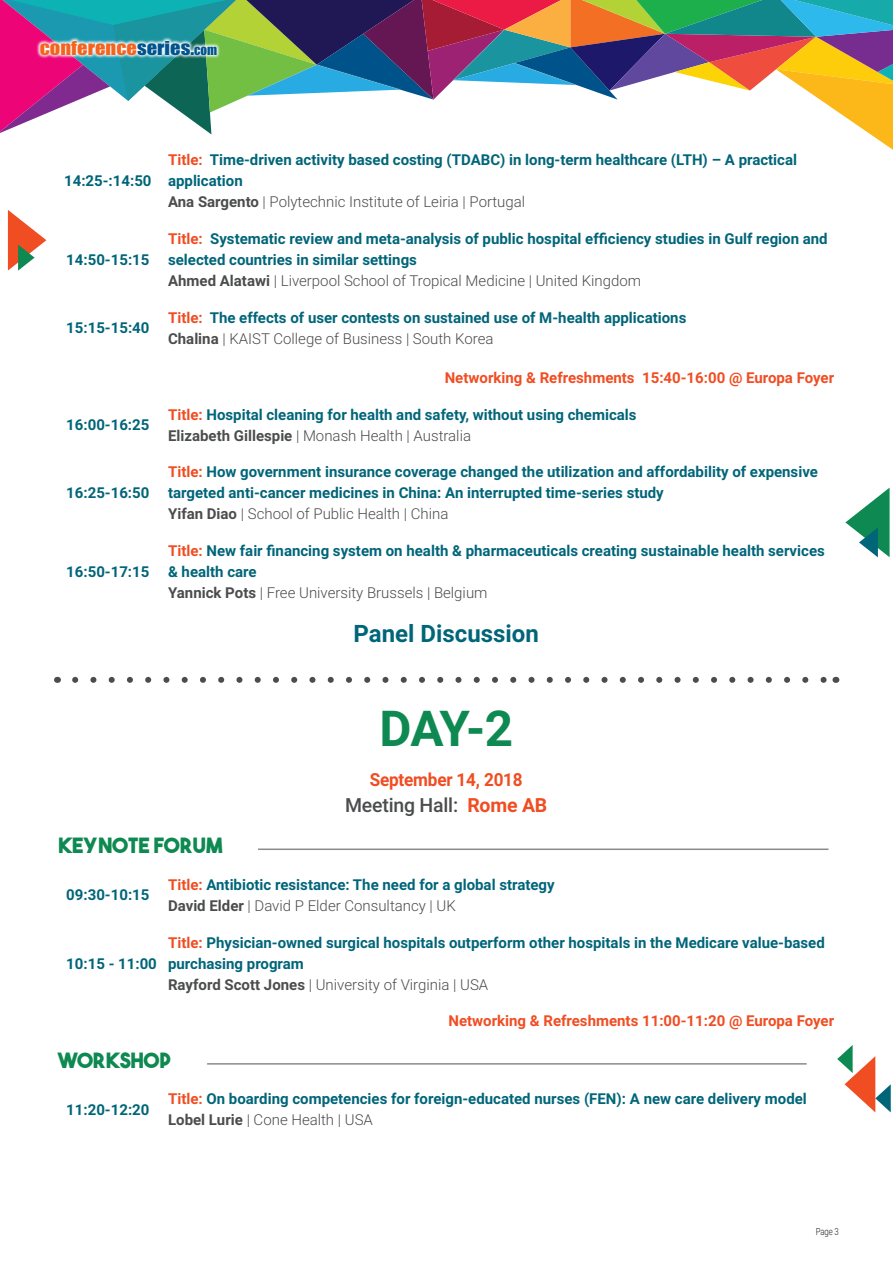
<style>
.page{position:relative;width:893px;height:1263px;background:#fff}
.page>*{position:absolute;margin:0;border:0;box-sizing:border-box;transform-origin:0 0}
.t1{font:700 49.5px "Roboto";color:#0d8951}
.t2{font:700 24px "Roboto";color:#016579}
.t3{font:21px "The Bold Font";color:#0d8951}
.t4{font:500 19.5px "Roboto";letter-spacing:-.01em;color:#4b4c4d}
.t5{font:700 18px "Roboto";letter-spacing:-.01em;color:#f04d22;scale:.95 1}
.t6{font:17.7px "Impact";color:#f36421;scale:1.16 1}
.t7{font:700 15px/21px "Roboto";color:#016579}
.t8{font:700 15px "Roboto";color:#f04d22}
.t9{font:300 15px "Roboto";color:#4b4c4d}
.t10{font:300 9.75px "Roboto";color:#231f20;scale:.8 1}
.s1{color:#00548e}
.s2{font-size:12.6px;color:#00548e}
.s3{color:#f04d22}
.s4{color:#4b4c4d}
.s5{font-weight:300;color:#4b4c4d}
.s6{font-weight:700;color:#f04d22}
.s7{font-weight:700}
</style>
<div class="page">
<svg style="left:0;top:0;width:893px;height:150px"></svg>
<svg style="left:845px;top:488px;width:45px;height:69px"></svg>
<svg style="left:837px;top:1045px;width:54px;height:67px"></svg>
<svg style="left:36px;top:37px;width:185px;height:22px"></svg>
<svg style="left:8px;top:210px;width:38px;height:61px"></svg>
<svg style="left:75px;top:677px;width:751px;height:6px"></svg>
<hr style="left:258px;top:848px;width:570px;height:2px;background:#898b8e">
<hr style="left:207px;top:1063px;width:600px;height:1px;background:#898b8e">
<p class="t6" style="left:40px;top:34px;width:154px">CONFERENCE<span class="s1">SERIES.</span><span class="s2">COM</span></p>
<p class="t7" style="left:64px;top:170px;width:89px">14:25-:14:50</p>
<p class="t7" style="left:66px;top:249px;width:85px">14:50-15:15</p>
<p class="t7" style="left:168px;top:149px;width:630px"><span class="s3">Title:</span> Time-driven activity based costing (TDABC) in long-term healthcare (LTH) – A practical application<br><span class="s4">Ana Sargento</span> <span class="s5">| Polytechnic Institute of Leiria | Portugal</span></p>
<p class="t7" style="left:168px;top:228px;width:661px"><span class="s3">Title:</span> Systematic review and meta-analysis of public hospital efficiency studies in Gulf region and selected countries in similar settings<br><span class="s4">Ahmed Alatawi</span> <span class="s5">| Liverpool School of Tropical Medicine | United Kingdom</span></p>
<p class="t7" style="left:66px;top:317px;width:85px">15:15-15:40</p>
<p class="t7" style="left:168px;top:306px;width:520px"><span class="s3">Title:</span> The effects of user contests on sustained use of M-health applications<br><span class="s4">Chalina</span> <span class="s5">| KAIST College of Business | South Korea</span></p>
<p class="t8" style="left:445px;top:367px;width:391px">Networking &amp; Refreshments 15:40-16:00 @ Europa Foyer</p>
<p class="t7" style="left:66px;top:414px;width:85px">16:00-16:25</p>
<p class="t7" style="left:168px;top:403px;width:470px"><span class="s3">Title:</span> Hospital cleaning for health and safety, without using chemicals<br><span class="s4">Elizabeth Gillespie</span> <span class="s5">| Monash Health | Australia</span></p>
<p class="t7" style="left:66px;top:482px;width:85px">16:25-16:50</p>
<p class="t7" style="left:66px;top:561px;width:85px">16:50-17:15</p>
<p class="t7" style="left:168px;top:461px;width:651px"><span class="s3">Title:</span> How government insurance coverage changed the utilization and affordability of expensive targeted anti-cancer medicines in China: An interrupted time-series study<br><span class="s4">Yifan Diao</span> <span class="s5">| School of Public Health | China</span></p>
<p class="t7" style="left:168px;top:540px;width:658px"><span class="s3">Title:</span> New fair financing system on health &amp; pharmaceuticals creating sustainable health services &amp; health care<br><span class="s4">Yannick Pots</span> <span class="s5">| Free University Brussels | Belgium</span></p>
<p class="t2" style="left:354px;top:616px;width:187px">Panel Discussion</p>
<p class="t1" style="left:379px;top:693px;width:135px">DAY-2</p>
<p class="t5" style="left:370px;top:767px;width:163px">September 14, 2018</p>
<p class="t4" style="left:345px;top:791px;width:204px">Meeting Hall: <span class="s6">Rome AB</span></p>
<p class="t3" style="left:58px;top:832px;width:166px">KEYNOTE FORUM</p>
<p class="t7" style="left:66px;top:884px;width:85px">09:30-10:15</p>
<p class="t7" style="left:168px;top:873px;width:388px"><span class="s3">Title:</span> Antibiotic resistance: The need for a global strategy<br><span class="s4">David Elder</span> <span class="s5">| David P Elder Consultancy | UK</span></p>
<p class="t7" style="left:168px;top:931px;width:658px"><span class="s3">Title:</span> Physician-owned surgical hospitals outperform other hospitals in the Medicare value-based purchasing program<br><span class="s4">Rayford Scott Jones</span> <span class="s5">| University of Virginia | USA</span></p>
<p class="t8" style="left:448px;top:1010px;width:387px">Networking &amp; Refreshments 11:00-11:20 @ Europa Foyer</p>
<p class="t3" style="left:58px;top:1047px;width:115px">WORKSHOP</p>
<p class="t7" style="left:66px;top:1098px;width:85px">11:20-12:20</p>
<p class="t7" style="left:66px;top:952px;width:92px">10:15 - 11:00</p>
<p class="t7" style="left:168px;top:1088px;width:640px"><span class="s3">Title:</span> On boarding competencies for foreign-educated nurses (FEN): A new care delivery model</p>
<p class="t9" style="left:168px;top:1109px;width:206px"><span class="s7">Lobel Lurie</span> | Cone Health | USA</p>
<p class="t10" style="left:816px;top:1225px;width:30px">Page 3</p>
</div>
